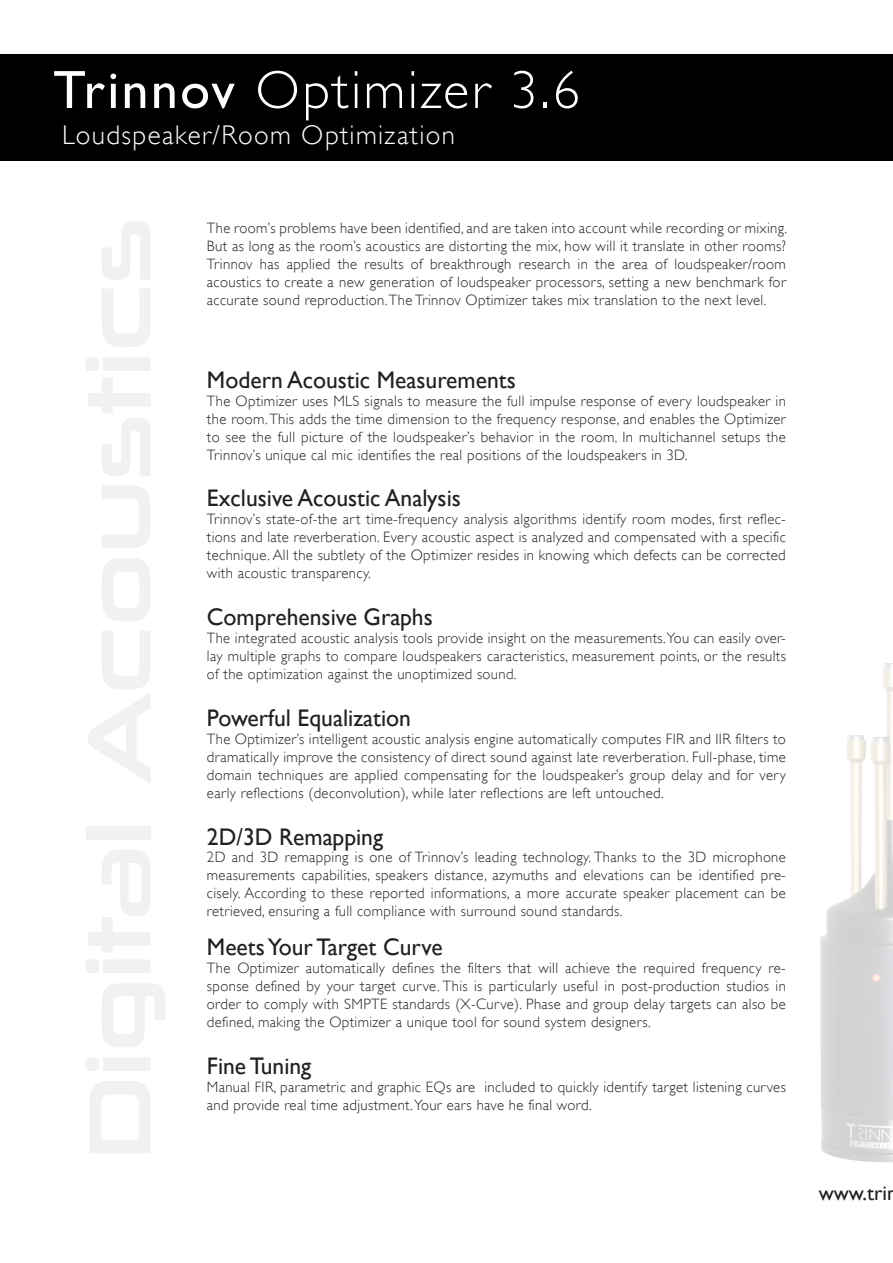
<style>
.page{position:relative;width:893px;height:1263px;background:#fff}
.page>*{position:absolute;margin:0;border:0;box-sizing:border-box;transform-origin:0 0}
.t1{font:300 54px "Gill Sans";letter-spacing:.045em;color:#fff}
.t2{font:300 27px "Gill Sans";letter-spacing:.05em;color:#fff}
.t3{font:24px "Gill Sans";color:#231f20}
.t4{font:20.85px "Gill Sans";color:#231f20}
.t5{font:300 15px/18px "Gill Sans";letter-spacing:.025em;color:#231f20;text-align:justify}
.s1{font-weight:400}
</style>
<div class="page">
<img style="left:820px;top:663px;width:73px;height:500px">
<div style="left:0;top:54px;width:893px;height:107px;background:#000"></div>
<h1 class="t1" style="left:53px;top:60px;width:528px"><span class="s1">Trinnov</span> Optimizer 3.6</h1>
<h2 class="t2" style="left:62px;top:120px;width:395px">Loudspeaker/Room Optimization</h2>
<p class="t5" style="left:207px;top:219px;width:582px">The room’s problems have been identified, and are taken into account while recording or mixing.<br>But as long as the room’s acoustics are distorting the mix, how will it translate in other rooms?<br>Trinnov has applied the results of breakthrough research in the area of loudspeaker/room acoustics to create a new generation of loudspeaker processors, setting a new benchmark for accurate sound reproduction. The Trinnov Optimizer takes mix translation to the next level.</p>
<h3 class="t3" style="left:207px;top:366px;width:310px">Modern Acoustic Measurements</h3>
<p class="t5" style="left:207px;top:392px;width:580px">The Optimizer uses MLS signals to measure the full impulse response of every loudspeaker in the room. This adds the time dimension to the frequency response, and enables the Optimizer to see the full picture of the loudspeaker’s behavior in the room. In multichannel setups the Trinnov’s unique cal mic identifies the real positions of the loudspeakers in 3D.</p>
<h3 class="t3" style="left:207px;top:484px;width:255px">Exclusive Acoustic Analysis</h3>
<p class="t5" style="left:207px;top:510px;width:580px">Trinnov’s state-of-the art time-frequency analysis algorithms identify room modes, first reflec&shy;tions and late reverberation. Every acoustic aspect is analyzed and compensated with a specific technique. All the subtlety of the Optimizer resides in knowing which defects can be corrected with acoustic transparency.</p>
<h3 class="t3" style="left:207px;top:603px;width:227px">Comprehensive Graphs</h3>
<p class="t5" style="left:207px;top:629px;width:580px">The integrated acoustic analysis tools provide insight on the measurements. You can easily over&shy;lay multiple graphs to compare loudspeakers caracteristics, measurement points, or the results of the optimization against the unoptimized sound.</p>
<h3 class="t3" style="left:207px;top:704px;width:206px">Powerful Equalization</h3>
<p class="t5" style="left:207px;top:730px;width:580px">The Optimizer’s intelligent acoustic analysis engine automatically computes FIR and IIR filters to dramatically improve the consistency of direct sound against late reverberation. Full-phase, time domain techniques are applied compensating for the loudspeaker’s group delay and for very early reflections (deconvolution), while later reflections are left untouched.</p>
<h3 class="t3" style="left:207px;top:822px;width:178px">2D/3D Remapping</h3>
<p class="t5" style="left:207px;top:848px;width:580px">2D and 3D remapping is one of Trinnov’s leading technology. Thanks to the 3D microphone measurements capabilities, speakers distance, azymuths and elevations can be identified pre&shy;cisely. According to these reported informations, a more accurate speaker placement can be retrieved, ensuring a full compliance with surround sound standards.</p>
<h3 class="t3" style="left:207px;top:933px;width:237px">Meets Your Target Curve</h3>
<p class="t5" style="left:207px;top:959px;width:580px">The Optimizer automatically defines the filters that will achieve the required frequency re&shy;sponse defined by your target curve. This is particularly useful in post-production studios in order to comply with SMPTE standards (X-Curve). Phase and group delay targets can also be defined, making the Optimizer a unique tool for sound system designers.</p>
<h3 class="t3" style="left:207px;top:1052px;width:106px">Fine Tuning</h3>
<p class="t5" style="left:207px;top:1078px;width:580px">Manual FIR, parametric and graphic EQs are included to quickly identify target listening curves and provide real time adjustment. Your ears have he final word.</p>
<h3 class="t4" style="left:819px;top:1180px;width:80px">www.trin</h3>
</div>
